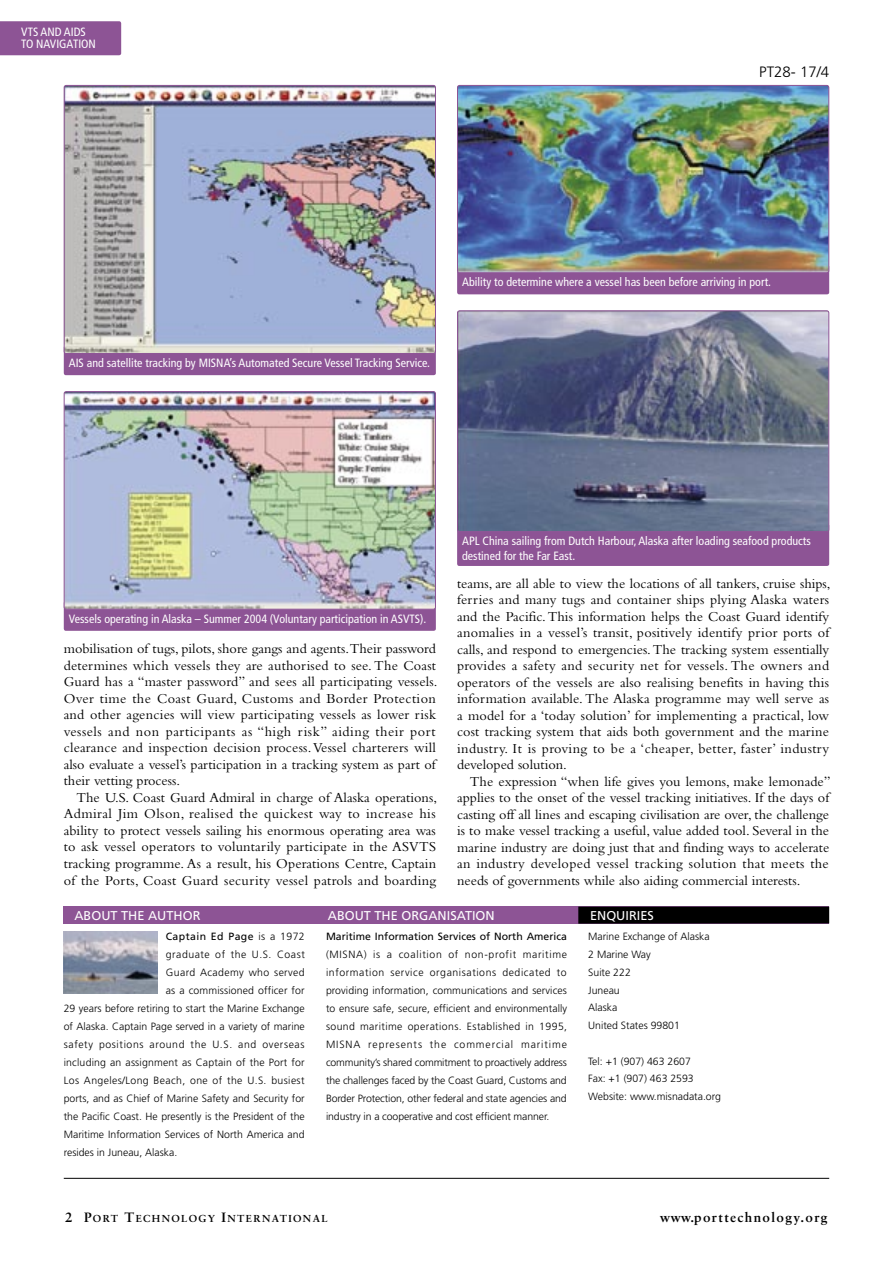
<style>
.page{position:relative;width:893px;height:1263px;background:#fff}
.page>*{position:absolute;margin:0;border:0;box-sizing:border-box;transform-origin:0 0}
.End-Biography{font:300 15px "Frutiger";color:#000}
.Body{font:14.25px/16.5px "Bembo";letter-spacing:.01em;color:#000}
.t1{font:700 13.5px "Sabon";letter-spacing:.1em;color:#000}
.Headings-white_out_small{font:12.75px "Frutiger";color:#fff}
.Captions_NEW{font:condensed 12px/12px "Frutiger";color:#fff}
.End-Biography-2{font:300 10.5px/18px "Frutiger";color:#000;text-align:justify}
.End-Enquiries{font:300 10.5px "Frutiger";color:#000}
.End-Biography-3{font:300 10.5px "Frutiger";letter-spacing:.035em;color:#000}
.End-Biography-4{font:300 10.5px "Frutiger";letter-spacing:.06em;color:#000}
.End-Biography-5{font:300 10.5px "Frutiger";letter-spacing:.05em;color:#000}
.End-Biography-6{font:10.5px "Frutiger";letter-spacing:.035em;color:#000}
.t2{font:700 10.2px "Sabon";letter-spacing:.135em;color:#000}
.s1{font-weight:300}
.s2{font-weight:400}
.s3{font-size:13.5px}
</style>
<div class="page">
<div style="left:0;top:21px;width:121px;height:34px;background:#8d5495"></div>
<div style="left:64px;top:907px;width:765px;height:17px;background:#8d5495"></div>
<div style="left:578px;top:907px;width:251px;height:17px;background:#000"></div>
<hr style="left:64px;top:1178px;width:765px;height:1px;background:#000">
<div style="left:457px;top:273px;width:372px;height:21px;background:#8d5495"></div>
<img style="left:457px;top:85px;width:373px;height:188px">
<div style="left:64px;top:353px;width:372px;height:22px;background:#8d5495"></div>
<img style="left:63px;top:85px;width:373px;height:268px">
<div style="left:457px;top:531px;width:372px;height:35px;background:#8d5495"></div>
<svg style="left:457px;top:310px;width:373px;height:221px;background:#6b738d"></svg>
<svg style="left:64px;top:609px;width:372px;height:22px;background:#8e5696"></svg>
<img style="left:63px;top:391px;width:373px;height:218px">
<img style="left:64px;top:932px;width:93px;height:61px">
<p class="Captions_NEW" style="left:21px;top:26px;width:76px">VTS AND AIDS<br>TO NAVIGATION</p>
<p class="End-Biography" style="left:759px;top:63px;width:72px">PT28- 17/4</p>
<p class="Captions_NEW" style="left:69px;top:357px;width:363px">AIS and satellite tracking by MISNA’s Automated Secure Vessel Tracking Service.</p>
<p class="Captions_NEW" style="left:462px;top:276px;width:310px">Ability to determine where a vessel has been before arriving in port.</p>
<p class="Captions_NEW" style="left:69px;top:613px;width:359px">Vessels operating in Alaska – Summer 2004 (Voluntary participation in ASVTS).</p>
<p class="Body" style="left:64px;top:640px;width:375px">mobilisation of tugs, pilots, shore gangs and agents.Their password determines which vessels they are authorised to see. The Coast Guard has a “master password” and sees all participating vessels.<br>Over time the Coast Guard, Customs and Border Protection and other agencies will view participating vessels as lower risk vessels and non participants as “high risk” aiding their port clearance and inspection decision process. Vessel charterers will also evaluate a vessel’s participation in a tracking system as part of their vetting process.</p>
<p class="Body" style="left:64px;top:789px;width:375px;text-align:justify;text-indent:13px">The U.S. Coast Guard Admiral in charge of Alaska operations, Admiral Jim Olson, realised the quickest way to increase his ability to protect vessels sailing his enormous operating area was to ask vessel operators to voluntarily participate in the ASVTS tracking programme. As a result, his Operations Centre, Captain of the Ports, Coast Guard security vessel patrols and boarding</p>
<p class="Captions_NEW" style="left:462px;top:534px;width:350px;line-height:14.4px">APL China sailing from Dutch Harbour, Alaska after loading seafood products destined for the Far East.</p>
<p class="Body" style="left:457px;top:575px;width:375px">teams, are all able to view the locations of all tankers, cruise ships, ferries and many tugs and container ships plying Alaska waters and the Pacific. This information helps the Coast Guard identify anomalies in a vessel’s transit, positively identify prior ports of calls, and respond to emergencies. The tracking system essentially provides a safety and security net for vessels. The owners and operators of the vessels are also realising benefits in having this information available. The Alaska programme may well serve as a model for a ‘today solution’ for implementing a practical, low cost tracking system that aids both government and the marine industry. It is proving to be a ‘cheaper, better, faster’ industry developed solution.</p>
<p class="Body" style="left:457px;top:773px;width:375px;text-indent:13px">The expression “when life gives you lemons, make lemonade” applies to the onset of the vessel tracking initiatives. If the days of casting off all lines and escaping civilisation are over, the challenge is to make vessel tracking a useful, value added tool. Several in the marine industry are doing just that and finding ways to accelerate an industry developed vessel tracking solution that meets the needs of governments while also aiding commercial interests.</p>
<p class="Headings-white_out_small" style="left:74px;top:908px;width:128px">ABOUT THE AUTHOR</p>
<p class="Headings-white_out_small" style="left:328px;top:908px;width:168px">ABOUT THE ORGANISATION</p>
<p class="Headings-white_out_small" style="left:590px;top:908px;width:65px">ENQUIRIES</p>
<p class="End-Biography-6" style="left:166px;top:930px;width:140px">Captain Ed Page <span class="s1">is a 1972</span></p>
<p class="End-Biography-5" style="left:166px;top:949px;width:140px">graduate of the U.S. Coast</p>
<p class="End-Biography-3" style="left:166px;top:967px;width:140px">Guard Academy who served</p>
<p class="End-Biography-2" style="left:166px;top:981px;width:140px">as a commissioned officer for</p>
<p class="End-Biography-2" style="left:64px;top:999px;width:242px">29 years before retiring to start the Marine Exchange</p>
<p class="End-Biography-2" style="left:64px;top:1017px;width:242px">of Alaska. Captain Page served in a variety of marine</p>
<p class="End-Biography-4" style="left:64px;top:1039px;width:242px">safety positions around the U.S. and overseas</p>
<p class="End-Biography-2" style="left:64px;top:1053px;width:242px">including an assignment as Captain of the Port for</p>
<p class="End-Biography-3" style="left:64px;top:1075px;width:242px">Los Angeles/Long Beach, one of the U.S. busiest</p>
<p class="End-Biography-2" style="left:64px;top:1089px;width:242px">ports, and as Chief of Marine Safety and Security for</p>
<p class="End-Biography-2" style="left:64px;top:1107px;width:242px">the Pacific Coast. He presently is the President of the</p>
<p class="End-Biography-2" style="left:64px;top:1125px;width:242px">Maritime Information Services of North America and</p>
<p class="End-Biography-2" style="left:64px;top:1143px;width:115px">resides in Juneau, Alaska.</p>
<p class="End-Biography-2" style="left:326px;top:927px;width:243px"><span class="s2">Maritime Information Services of North America </span>(MISNA) is a coalition of non-profit maritime information service organisations dedicated to providing information, communications and services to ensure safe, secure, efficient and environmentally sound maritime operations. Established in 1995, MISNA represents the commercial maritime community’s shared commitment to proactively address the challenges faced by the Coast Guard, Customs and Border Protection, other federal and state agencies and industry in a cooperative and cost efficient manner.</p>
<p class="End-Enquiries" style="left:588px;top:931px;width:123px">Marine Exchange of Alaska</p>
<p class="End-Enquiries" style="left:588px;top:948px;width:64px">2 Marine Way</p>
<p class="End-Enquiries" style="left:588px;top:966px;width:44px">Suite 222</p>
<p class="End-Enquiries" style="left:588px;top:984px;width:33px">Juneau</p>
<p class="End-Enquiries" style="left:588px;top:1002px;width:31px">Alaska</p>
<p class="End-Enquiries" style="left:588px;top:1019px;width:93px">United States 99801</p>
<p class="End-Enquiries" style="left:588px;top:1055px;width:104px">Tel: +1 (907) 463 2607</p>
<p class="End-Enquiries" style="left:588px;top:1073px;width:107px">Fax: +1 (907) 463 2593</p>
<p class="End-Enquiries" style="left:588px;top:1090px;width:134px">Website: www.misnadata.org</p>
<p class="t2" style="left:65px;top:1212px;width:264px"><span class="s3">2 P</span>ORT <span class="s3">T</span>ECHNOLOGY <span class="s3">I</span>NTERNATIONAL</p>
<p class="t1" style="left:660px;top:1209px;width:169px">www.porttechnology.org</p>
</div>
